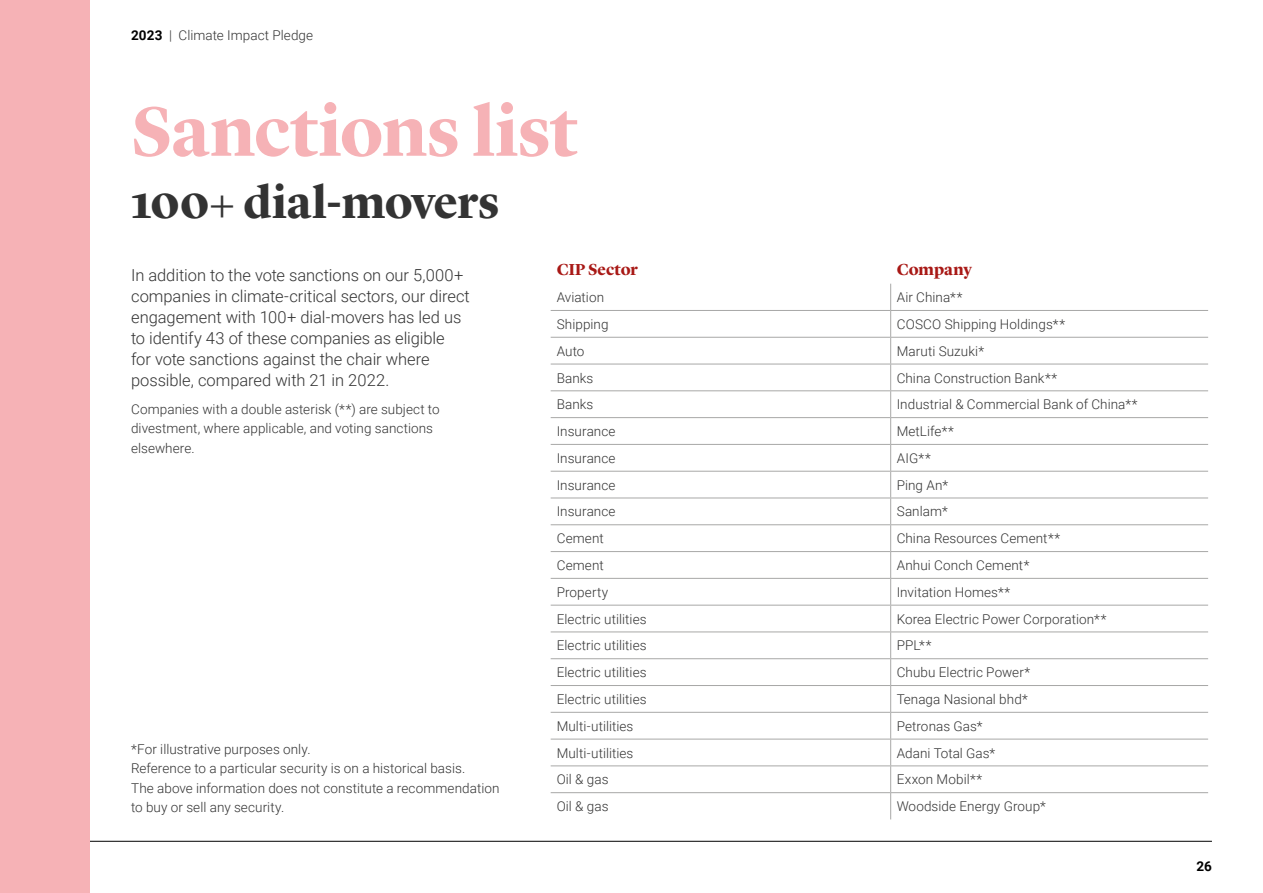
<style>
.page{position:relative;width:1263px;height:893px;background:#fff}
.page>*{position:absolute;margin:0;border:0;box-sizing:border-box;transform-origin:0 0}
.Inside_page_header{font:700 72px "Lyon Display";letter-spacing:-.005em;color:#f6b2b6}
.Inside_page_header-2{font:700 46.5px "Lyon Display";letter-spacing:-.01em;color:#333}
.Graphic_support_text{font:300 16.5px/21px "Roboto";letter-spacing:-.005em;color:#333}
.Body_copy_and_chart{font:700 16.5px "Lyon Display";color:#a81815}
.body_copy_standard{font:300 13.5px/19.5px "Roboto";letter-spacing:.005em;color:#333}
.t1{font:700 13.5px "Roboto";color:#000}
.s1{font-weight:700;color:#000}
</style>
<div class="page">
<hr style="left:52px;top:841px;width:1160px;height:1px;background:#000">
<div style="left:0;top:0;width:89px;height:893px;background:#f6b2b6"></div>
<hr style="left:551px;top:310px;width:340px;height:1px;background:#a8a8a7">
<hr style="left:891px;top:310px;width:317px;height:1px;background:#a8a8a7">
<hr style="left:551px;top:337px;width:340px;height:1px;background:#a8a8a7">
<hr style="left:891px;top:337px;width:317px;height:1px;background:#a8a8a7">
<hr style="left:551px;top:364px;width:340px;height:1px;background:#a8a8a7">
<hr style="left:891px;top:364px;width:317px;height:1px;background:#a8a8a7">
<hr style="left:551px;top:390px;width:340px;height:1px;background:#a8a8a7">
<hr style="left:891px;top:390px;width:317px;height:1px;background:#a8a8a7">
<hr style="left:551px;top:417px;width:340px;height:1px;background:#a8a8a7">
<hr style="left:891px;top:417px;width:317px;height:1px;background:#a8a8a7">
<hr style="left:551px;top:444px;width:340px;height:1px;background:#a8a8a7">
<hr style="left:891px;top:444px;width:317px;height:1px;background:#a8a8a7">
<hr style="left:551px;top:471px;width:340px;height:1px;background:#a8a8a7">
<hr style="left:891px;top:471px;width:317px;height:1px;background:#a8a8a7">
<hr style="left:551px;top:498px;width:340px;height:1px;background:#a8a8a7">
<hr style="left:891px;top:498px;width:317px;height:1px;background:#a8a8a7">
<hr style="left:551px;top:524px;width:340px;height:1px;background:#a8a8a7">
<hr style="left:891px;top:524px;width:317px;height:1px;background:#a8a8a7">
<hr style="left:551px;top:551px;width:340px;height:1px;background:#a8a8a7">
<hr style="left:891px;top:551px;width:317px;height:1px;background:#a8a8a7">
<hr style="left:551px;top:578px;width:340px;height:1px;background:#a8a8a7">
<hr style="left:891px;top:578px;width:317px;height:1px;background:#a8a8a7">
<hr style="left:551px;top:605px;width:340px;height:1px;background:#a8a8a7">
<hr style="left:891px;top:605px;width:317px;height:1px;background:#a8a8a7">
<hr style="left:551px;top:632px;width:340px;height:1px;background:#a8a8a7">
<hr style="left:891px;top:632px;width:317px;height:1px;background:#a8a8a7">
<hr style="left:551px;top:658px;width:340px;height:1px;background:#a8a8a7">
<hr style="left:891px;top:658px;width:317px;height:1px;background:#a8a8a7">
<hr style="left:551px;top:685px;width:340px;height:1px;background:#a8a8a7">
<hr style="left:891px;top:685px;width:317px;height:1px;background:#a8a8a7">
<hr style="left:551px;top:712px;width:340px;height:1px;background:#a8a8a7">
<hr style="left:891px;top:712px;width:317px;height:1px;background:#a8a8a7">
<hr style="left:551px;top:739px;width:340px;height:1px;background:#a8a8a7">
<hr style="left:891px;top:739px;width:317px;height:1px;background:#a8a8a7">
<hr style="left:551px;top:765px;width:340px;height:1px;background:#a8a8a7">
<hr style="left:891px;top:765px;width:317px;height:1px;background:#a8a8a7">
<hr style="left:551px;top:792px;width:340px;height:1px;background:#a8a8a7">
<hr style="left:891px;top:792px;width:317px;height:1px;background:#a8a8a7">
<svg style="left:890px;top:284px;width:1px;height:535px"></svg>
<p class="body_copy_standard" style="left:131px;top:25px;width:184px"><span class="s1">2023</span> | Climate Impact Pledge</p>
<p class="Inside_page_header" style="left:131px;top:78px;width:448px">Sanctions list</p>
<p class="Inside_page_header-2" style="left:131px;top:168px;width:370px">100+ dial-movers</p>
<p class="Graphic_support_text" style="left:131px;top:264px;width:340px">In addition to the vote sanctions on our 5,000+ companies in climate-critical sectors, our direct engagement with 100+ dial-movers has led us to identify 43 of these companies as eligible<br>for vote sanctions against the chair where possible, compared with 21 in 2022.</p>
<p class="body_copy_standard" style="left:131px;top:399px;width:310px">Companies with a double asterisk (**) are subject to divestment, where applicable, and voting sanctions elsewhere.</p>
<p class="body_copy_standard" style="left:131px;top:739px;width:370px">*For illustrative purposes only.<br>Reference to a particular security is on a historical basis.<br>The above information does not constitute a recommendation to buy or sell any security.</p>
<p class="Body_copy_and_chart" style="left:557px;top:257px;width:83px">CIP Sector</p>
<p class="Body_copy_and_chart" style="left:897px;top:257px;width:77px">Company</p>
<p class="body_copy_standard" style="left:557px;top:287px;width:49px">Aviation</p>
<p class="body_copy_standard" style="left:897px;top:287px;width:67px">Air China**</p>
<p class="body_copy_standard" style="left:557px;top:314px;width:53px">Shipping</p>
<p class="body_copy_standard" style="left:897px;top:314px;width:170px">COSCO Shipping Holdings**</p>
<p class="body_copy_standard" style="left:557px;top:341px;width:29px">Auto</p>
<p class="body_copy_standard" style="left:897px;top:341px;width:89px">Maruti Suzuki*</p>
<p class="body_copy_standard" style="left:557px;top:367px;width:38px">Banks</p>
<p class="body_copy_standard" style="left:897px;top:367px;width:162px">China Construction Bank**</p>
<p class="body_copy_standard" style="left:557px;top:394px;width:38px">Banks</p>
<p class="body_copy_standard" style="left:897px;top:394px;width:242px">Industrial &amp; Commercial Bank of China**</p>
<p class="body_copy_standard" style="left:557px;top:421px;width:60px">Insurance</p>
<p class="body_copy_standard" style="left:897px;top:421px;width:59px">MetLife**</p>
<p class="body_copy_standard" style="left:557px;top:448px;width:60px">Insurance</p>
<p class="body_copy_standard" style="left:897px;top:448px;width:36px">AIG**</p>
<p class="body_copy_standard" style="left:557px;top:475px;width:60px">Insurance</p>
<p class="body_copy_standard" style="left:897px;top:475px;width:53px">Ping An*</p>
<p class="body_copy_standard" style="left:557px;top:501px;width:60px">Insurance</p>
<p class="body_copy_standard" style="left:897px;top:501px;width:53px">Sanlam*</p>
<p class="body_copy_standard" style="left:557px;top:528px;width:49px">Cement</p>
<p class="body_copy_standard" style="left:897px;top:528px;width:165px">China Resources Cement**</p>
<p class="body_copy_standard" style="left:557px;top:555px;width:49px">Cement</p>
<p class="body_copy_standard" style="left:897px;top:555px;width:134px">Anhui Conch Cement*</p>
<p class="body_copy_standard" style="left:557px;top:582px;width:53px">Property</p>
<p class="body_copy_standard" style="left:897px;top:582px;width:115px">Invitation Homes**</p>
<p class="body_copy_standard" style="left:557px;top:609px;width:91px">Electric utilities</p>
<p class="body_copy_standard" style="left:897px;top:609px;width:211px">Korea Electric Power Corporation**</p>
<p class="body_copy_standard" style="left:557px;top:635px;width:91px">Electric utilities</p>
<p class="body_copy_standard" style="left:897px;top:635px;width:36px">PPL**</p>
<p class="body_copy_standard" style="left:557px;top:662px;width:91px">Electric utilities</p>
<p class="body_copy_standard" style="left:897px;top:662px;width:135px">Chubu Electric Power*</p>
<p class="body_copy_standard" style="left:557px;top:689px;width:91px">Electric utilities</p>
<p class="body_copy_standard" style="left:897px;top:689px;width:133px">Tenaga Nasional bhd*</p>
<p class="body_copy_standard" style="left:557px;top:716px;width:78px">Multi-utilities</p>
<p class="body_copy_standard" style="left:897px;top:716px;width:87px">Petronas Gas*</p>
<p class="body_copy_standard" style="left:557px;top:742px;width:78px">Multi-utilities</p>
<p class="body_copy_standard" style="left:897px;top:742px;width:100px">Adani Total Gas*</p>
<p class="body_copy_standard" style="left:557px;top:769px;width:53px">Oil &amp; gas</p>
<p class="body_copy_standard" style="left:897px;top:769px;width:87px">Exxon Mobil**</p>
<p class="body_copy_standard" style="left:557px;top:796px;width:53px">Oil &amp; gas</p>
<p class="body_copy_standard" style="left:897px;top:796px;width:151px">Woodside Energy Group*</p>
<p class="t1" style="left:1196px;top:856px;width:17px">26</p>
</div>
